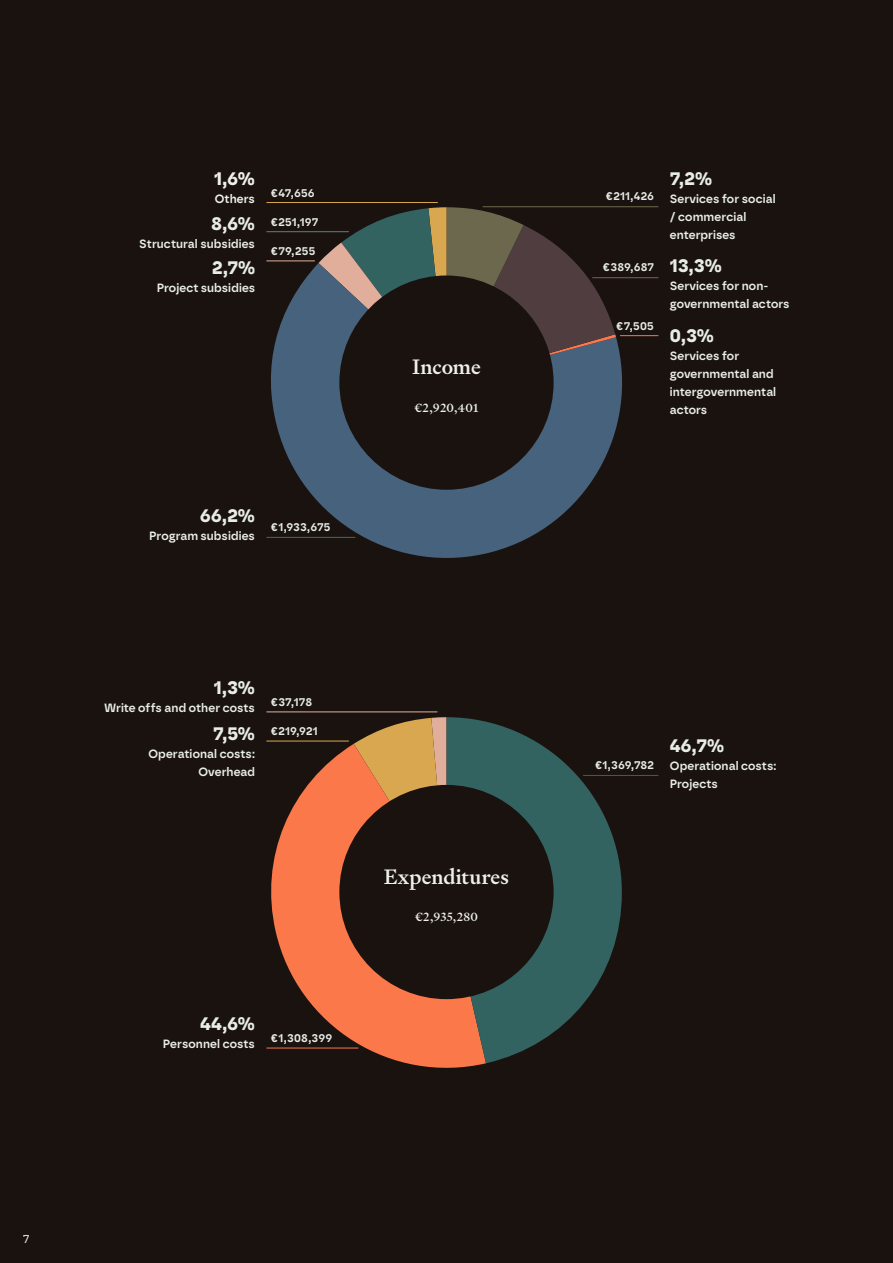
<style>
.page{position:relative;width:893px;height:1263px;background:#1a120f}
.page>*{position:absolute;margin:0;border:0;box-sizing:border-box;transform-origin:0 0}
.t1{font:500 21px "Signifier";color:#eff0ec}
.t2{font:700 19.5px "Borna";letter-spacing:-.005em;color:#e9ede7}
.t3{font:700 19.5px "Borna";color:#eff0ec}
.t4{font:12.3px "Borna";color:#eff0ec}
.t5{font:600 12px/18px "Borna";letter-spacing:.01em;color:#e9ede7}
.t6{font:500 12px "Signifier";letter-spacing:.015em;color:#eff0ec}
.t7{font:600 12px "Borna";letter-spacing:.01em;color:#eff0ec}
</style>
<div class="page">
<svg style="left:354px;top:717px;width:93px;height:27px"></svg>
<svg style="left:266px;top:744px;width:220px;height:324px;fill:#fa784a"></svg>
<svg style="left:447px;top:717px;width:175px;height:346px;fill:#336361"></svg>
<svg style="left:266px;top:264px;width:375px;height:294px;fill:#46627c"></svg>
<svg style="left:318px;top:207px;width:298px;height:160px"></svg>
<div style="left:339px;top:275px;width:215px;height:215px;background:#1a120f;border-radius:50%"></div>
<div style="left:339px;top:785px;width:215px;height:214px;background:#1a120f;border-radius:50%"></div>
<hr style="left:267px;top:202px;width:170px;height:1px;background:#d8a750">
<hr style="left:267px;top:711px;width:170px;height:1px;background:#e2ae9c">
<hr style="left:267px;top:741px;width:82px;height:1px;background:#d8a750">
<hr style="left:267px;top:1048px;width:91px;height:1px;background:#fa784a">
<hr style="left:483px;top:206px;width:175px;height:1px;background:#6b684d">
<hr style="left:583px;top:775px;width:75px;height:1px;background:#336361">
<hr style="left:592px;top:277px;width:66px;height:1px;background:#726466">
<hr style="left:620px;top:335px;width:38px;height:1px;background:#fa784a">
<hr style="left:267px;top:231px;width:82px;height:1px;background:#5c8381">
<hr style="left:267px;top:260px;width:48px;height:1px;background:#e2ae9c">
<hr style="left:267px;top:537px;width:88px;height:1px;background:#46627c">
<p class="t4" style="left:23px;top:1231px;width:8px">7</p>
<p class="t3" style="left:214px;top:166px;width:42px">1,6%</p>
<p class="t7" style="left:215px;top:192px;width:42px">Others</p>
<p class="t2" style="left:211px;top:211px;width:45px">8,6%</p>
<p class="t5" style="left:139px;top:234px;width:117px">Structural subsidies</p>
<p class="t2" style="left:212px;top:256px;width:45px">2,7%</p>
<p class="t5" style="left:157px;top:279px;width:100px">Project subsidies</p>
<p class="t5" style="left:271px;top:183px;width:45px">€47,656</p>
<p class="t5" style="left:271px;top:213px;width:49px">€251,197</p>
<p class="t5" style="left:271px;top:242px;width:46px">€79,255</p>
<p class="t2" style="left:200px;top:503px;width:57px">66,2%</p>
<p class="t5" style="left:149px;top:527px;width:107px">Program subsidies</p>
<p class="t5" style="left:271px;top:518px;width:61px">€1,933,675</p>
<h3 class="t1" style="left:412px;top:354px;width:70px">Income</h3>
<h3 class="t6" style="left:414px;top:400px;width:66px">€2,920,401</h3>
<p class="t2" style="left:214px;top:675px;width:43px">1,3%</p>
<p class="t5" style="left:104px;top:698px;width:152px">Write offs and other costs</p>
<p class="t2" style="left:213px;top:722px;width:43px">7,5%</p>
<p class="t5" style="left:148px;top:745px;width:108px;text-align:right">Operational costs:<br>Overhead</p>
<p class="t5" style="left:271px;top:693px;width:43px">€37,178</p>
<p class="t5" style="left:271px;top:722px;width:48px">€219,921</p>
<p class="t2" style="left:200px;top:1012px;width:56px">44,6%</p>
<p class="t5" style="left:163px;top:1035px;width:93px">Personnel costs</p>
<p class="t5" style="left:271px;top:1028px;width:63px">€1,308,399</p>
<h3 class="t1" style="left:384px;top:863px;width:127px">Expenditures</h3>
<h3 class="t6" style="left:415px;top:909px;width:64px">€2,935,280</h3>
<p class="t5" style="left:606px;top:186px;width:50px">€211,426</p>
<p class="t5" style="left:603px;top:258px;width:53px">€389,687</p>
<p class="t5" style="left:616px;top:317px;width:39px">€7,505</p>
<p class="t2" style="left:670px;top:166px;width:44px">7,2%</p>
<p class="t5" style="left:670px;top:190px;width:107px">Services for social / commercial enterprises</p>
<p class="t2" style="left:670px;top:254px;width:54px">13,3%</p>
<p class="t5" style="left:670px;top:277px;width:121px">Services for non&shy;governmental actors</p>
<p class="t2" style="left:670px;top:323px;width:46px">0,3%</p>
<p class="t5" style="left:670px;top:346px;width:108px">Services for governmental and intergovernmental actors</p>
<p class="t5" style="left:595px;top:756px;width:61px">€1,369,782</p>
<p class="t2" style="left:670px;top:733px;width:56px">46,7%</p>
<p class="t5" style="left:670px;top:756px;width:108px">Operational costs:<br>Projects</p>
</div>
